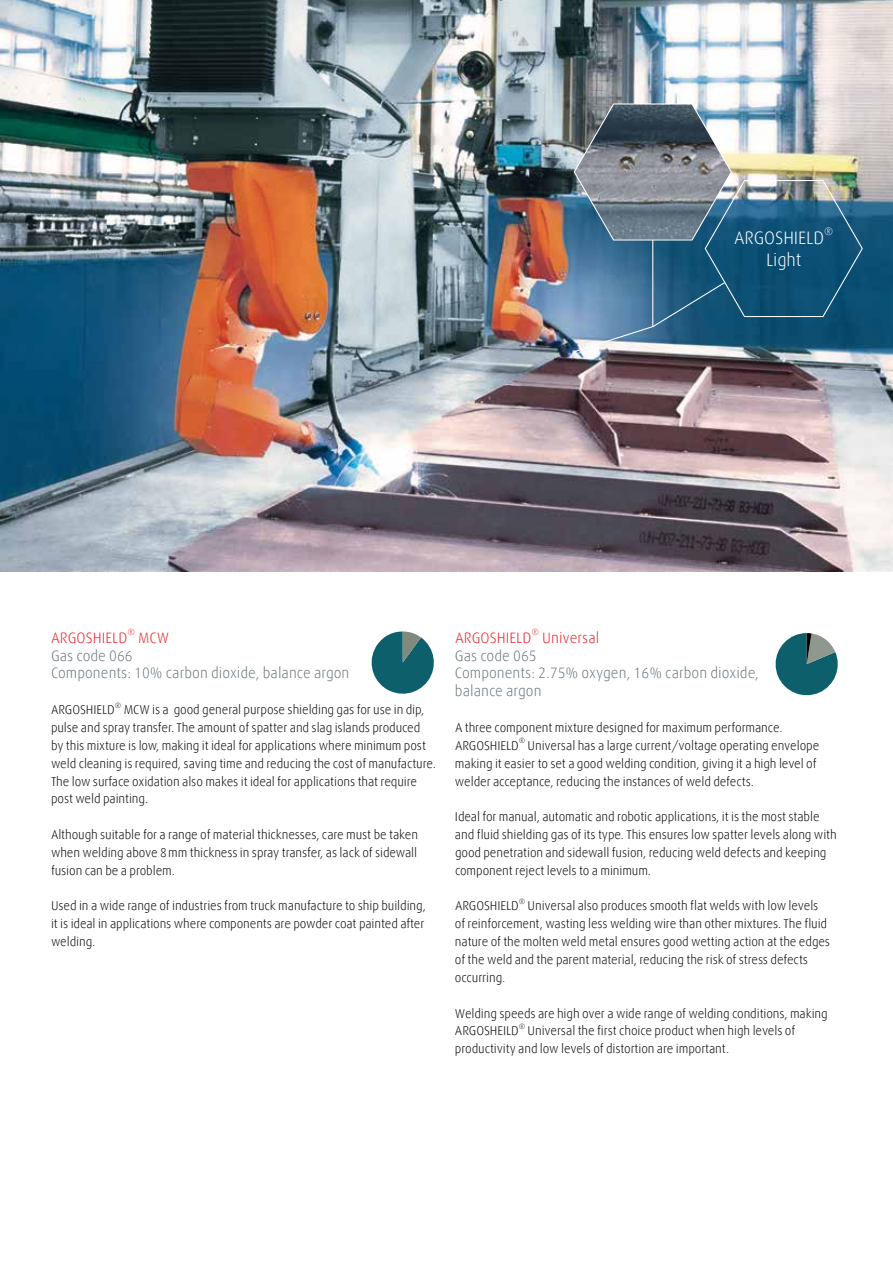
<style>
.page{position:relative;width:893px;height:1263px;background:#fff}
.page>*{position:absolute;margin:0;border:0;box-sizing:border-box;transform-origin:0 0}
.t1{font:18px "Linde Dax Office";letter-spacing:-.01em;color:#fff}
.t2{font:15px/17.9px "Linde Dax Office";color:#68737a}
.t3{font:15px "Linde Dax Office";color:#ed1d24}
.t4{font:12.75px/17.9px "Linde Dax Office";letter-spacing:-.01em;color:#000}
.t5{font:10.8px "Linde Dax Office";color:#fff}
.t6{font:9px "Linde Dax Office";color:#ed1d24}
.t7{font:7.65px "Linde Dax Office";color:#000}
</style>
<div class="page">
<img style="left:0;top:0;width:893px;height:571px">
<img style="left:572px;top:103px;width:291px;height:250px">
<svg style="left:775px;top:633px;width:63px;height:63px"></svg>
<svg style="left:371px;top:631px;width:63px;height:63px"></svg>
<p class="t5" style="left:824px;top:224px;width:11px">®</p>
<h1 class="t1" style="left:734px;top:226px;width:92px">ARGOSHIELD</h1>
<h1 class="t1" style="left:766px;top:248px;width:37px">Light</h1>
<p class="t6" style="left:127px;top:626px;width:9px">®</p>
<p class="t3" style="left:51px;top:628px;width:78px">ARGOSHIELD</p>
<p class="t3" style="left:138px;top:628px;width:33px">MCW</p>
<p class="t2" style="left:51px;top:646px;width:300px">Gas code 066<br>Components: 10% carbon dioxide, balance argon</p>
<p class="t4" style="left:51px;top:700px;width:65px">ARGOSHIELD</p>
<p class="t7" style="left:115px;top:700px;width:8px">®</p>
<p class="t4" style="left:51px;top:700px;width:387px;text-indent:73px">MCW is a good general purpose shielding gas for use in dip, pulse and spray transfer. The amount of spatter and slag islands produced by this mixture is low, making it ideal for applications where minimum post weld cleaning is required, saving time and reducing the cost of manufacture.<br>The low surface oxidation also makes it ideal for applications that require post weld painting.</p>
<p class="t4" style="left:51px;top:825px;width:369px;text-align:justify">Although suitable for a range of material thicknesses, care must be taken when welding above 8mm thickness in spray transfer, as lack of sidewall fusion can be a problem.</p>
<p class="t4" style="left:51px;top:897px;width:377px">Used in a wide range of industries from truck manufacture to ship building, it is ideal in applications where components are powder coat painted after welding.</p>
<p class="t6" style="left:531px;top:626px;width:9px">®</p>
<p class="t3" style="left:542px;top:628px;width:59px">Universal</p>
<p class="t2" style="left:455px;top:646px;width:306px">Gas code 065<br>Components: 2.75% oxygen, 16% carbon dioxide, balance argon</p>
<p class="t4" style="left:455px;top:718px;width:329px">A three component mixture designed for maximum performance.<br>ARGOSHIELD</p>
<p class="t3" style="left:455px;top:628px;width:78px">ARGOSHIELD</p>
<p class="t7" style="left:519px;top:736px;width:8px">®</p>
<p class="t4" style="left:455px;top:736px;width:366px;text-indent:73px">Universal has a large current/voltage operating envelope making it easier to set a good welding condition, giving it a high level of welder acceptance, reducing the instances of weld defects.</p>
<p class="t4" style="left:455px;top:807px;width:383px">Ideal for manual, automatic and robotic applications, it is the most stable and fluid shielding gas of its type. This ensures low spatter levels along with good penetration and sidewall fusion, reducing weld defects and keeping component reject levels to a minimum.</p>
<p class="t4" style="left:455px;top:897px;width:65px">ARGOSHIELD</p>
<p class="t7" style="left:519px;top:896px;width:8px">®</p>
<p class="t4" style="left:455px;top:897px;width:377px;text-indent:73px">Universal also produces smooth flat welds with low levels of reinforcement, wasting less welding wire than other mixtures. The fluid nature of the molten weld metal ensures good wetting action at the edges of the weld and the parent material, reducing the risk of stress defects occurring.</p>
<p class="t4" style="left:455px;top:1004px;width:374px">Welding speeds are high over a wide range of welding conditions, making<br>ARGOSHEILD</p>
<p class="t7" style="left:519px;top:1021px;width:8px">®</p>
<p class="t4" style="left:455px;top:1022px;width:342px;text-indent:73px">Universal the first choice product when high levels of productivity and low levels of distortion are important.</p>
</div>
